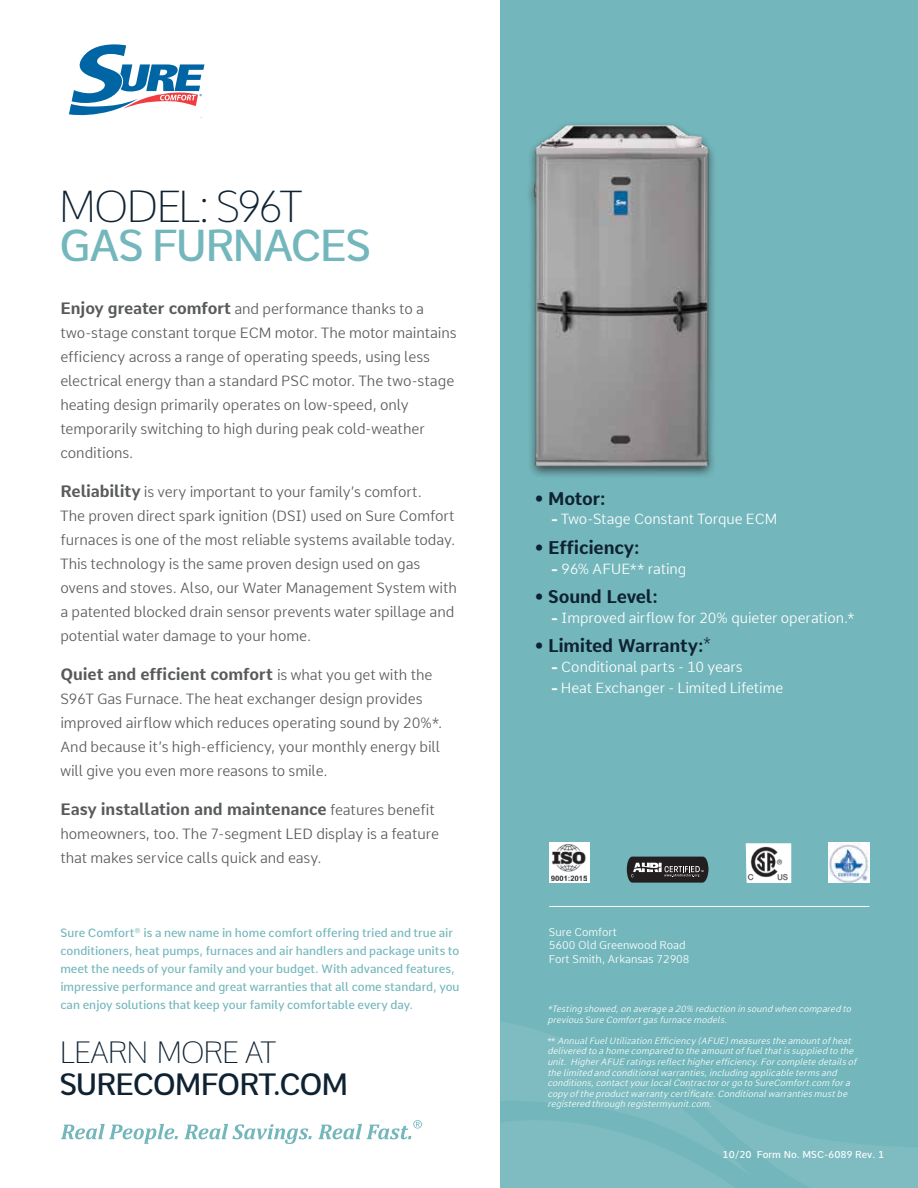
<style>
.page{position:relative;width:918px;height:1188px;background:#fff}
.page>*{position:absolute;margin:0;border:0;box-sizing:border-box;transform-origin:0 0}
.t1{font:500 43.5px "Comme";letter-spacing:-.045em;color:#73b7bc}
.t2{font:100 43.5px "Comme";letter-spacing:-.06em;color:#0f2232}
.t3{font:500 30px "Comme";letter-spacing:-.045em;color:#0f2232}
.t4{font:100 30px "Comme";letter-spacing:-.055em;color:#0f2232}
.t5{font:700 17.85px "Comme";letter-spacing:-.01em;color:#0f2232}
.t6{font:700 16.05px "Comme";letter-spacing:-.005em;color:#585a5c}
.t7{font:300 14.4px/24px "Comme";color:#585a5c}
.t8{font:300 14.25px "Comme";color:#fff}
.t9{font:500 11.7px/18px "Comme";color:#73b7bc}
.t10{font:300 10.95px/13.5px "Comme";color:#fff}
.t11{font:500 9.75px "Comme";color:#fff}
.t12{font:italic 300 8.85px/10.6px "Comme";color:#fff}
.s1{font-weight:700;font-size:16.05px}
.s2{font-weight:300;font-size:14.4px}
.s3{font-weight:800}
.s4{font-style:normal}
</style>
<div class="page">
<div style="left:500px;top:0;width:418px;height:1188px;background:#73b7bc"></div>
<svg style="left:500px;top:1022px;width:418px;height:166px"></svg>
<svg style="left:61px;top:1124px;width:117px;height:20px"></svg>
<svg style="left:184px;top:1124px;width:128px;height:20px"></svg>
<svg style="left:69px;top:44px;width:135px;height:72px"></svg>
<svg style="left:318px;top:1120px;width:104px;height:19px"></svg>
<div style="left:521px;top:852px;width:377px;height:109px;background:#231f20;opacity:.35"></div>
<hr style="left:549px;top:906px;width:320px;height:1px;background:#fff">
<div style="left:525px;top:121px;width:193px;height:358px;background:#231f20;opacity:.79"></div>
<img style="left:531px;top:123px;width:186px;height:345px">
<svg style="left:746px;top:843px;width:45px;height:1px"></svg>
<img style="left:746px;top:844px;width:45px;height:39px">
<img style="left:828px;top:843px;width:41px;height:40px">
<div style="left:549px;top:843px;width:40px;height:40px;background:#fff"></div>
<img style="left:552px;top:845px;width:35px;height:36px">
<h1 class="t2" style="left:59px;top:171px;width:246px">MODEL: S96T</h1>
<h1 class="t1" style="left:59px;top:208px;width:314px">GAS FURNACES</h1>
<p class="t7" style="left:60px;top:296px;width:398px"><span class="s1">Enjoy greater comfort</span> and performance thanks to a two-stage constant torque ECM motor. The motor maintains efficiency across a range of operating speeds, using less electrical energy than a standard PSC motor. The two-stage heating design primarily operates on low-speed, only temporarily switching to high during peak cold-weather conditions.</p>
<p class="t7" style="left:60px;top:479px;width:398px"><span class="s1">Reliability</span> is very important to your family’s comfort.<br>The proven direct spark ignition (DSI) used on Sure Comfort furnaces is one of the most reliable systems available today.<br>This technology is the same proven design used on gas ovens and stoves. Also, our Water Management System with a patented blocked drain sensor prevents water spillage and potential water damage to your home.</p>
<p class="t6" style="left:60px;top:661px;width:374px">Quiet and efficient comfort <span class="s2">is what you get with the</span></p>
<p class="t7" style="left:60px;top:686px;width:384px">S96T Gas Furnace. The heat exchanger design provides improved airflow which reduces operating sound by 20%*.<br>And because it’s high-efficiency, your monthly energy bill will give you even more reasons to smile.</p>
<p class="t6" style="left:60px;top:796px;width:376px">Easy installation and maintenance <span class="s2">features benefit</span></p>
<p class="t7" style="left:60px;top:821px;width:380px">homeowners, too. The 7-segment LED display is a feature that makes service calls quick and easy.</p>
<p class="t5" style="left:535px;top:483px;width:72px">• Motor:</p>
<p class="t8" style="left:551px;top:507px;width:228px"><span class="s3">-</span> Two-Stage Constant Torque ECM</p>
<p class="t5" style="left:535px;top:532px;width:106px">• Efficiency:</p>
<p class="t8" style="left:551px;top:556px;width:137px"><span class="s3">-</span> 96% AFUE** rating</p>
<p class="t5" style="left:535px;top:581px;width:124px">• Sound Level:</p>
<p class="t8" style="left:551px;top:606px;width:305px"><span class="s3">-</span> Improved airflow for 20% quieter operation.*</p>
<p class="t5" style="left:535px;top:630px;width:177px">• Limited Warranty:<sup>*</sup></p>
<p class="t8" style="left:551px;top:655px;width:193px"><span class="s3">-</span> Conditional parts - 10 years</p>
<p class="t8" style="left:551px;top:676px;width:234px"><span class="s3">-</span> Heat Exchanger - Limited Lifetime</p>
<p class="t9" style="left:60px;top:923px;width:401px">Sure Comfort<sup>®</sup> is a new name in home comfort offering tried and true air conditioners, heat pumps, furnaces and air handlers and package units to meet the needs of your family and your budget. With advanced features, impressive performance and great warranties that all come standard, you can enjoy solutions that keep your family comfortable every day.</p>
<p class="t10" style="left:549px;top:924px;width:142px">Sure Comfort<br>5600 Old Greenwood Road<br>Fort Smith, Arkansas 72908</p>
<p class="t12" style="left:547px;top:1002px;width:308px">*Testingshowed,onaveragea20% reductioninsoundwhencomparedto previousSureComfortgasfurnacemodels.</p>
<p class="t12" style="left:547px;top:1034px;width:313px"><span class="s4">**</span> AnnualFuelUtilizationEfficiency(AFUE)measurestheamountofheat deliveredtoahomecomparedtotheamountoffuelthatissuppliedtothe unit. HigherAFUEratingsreflecthigherefficiency<span class="s4">.</span> Forcompletedetailsof thelimitedandconditionalwarranties,includingapplicabletermsand conditions,contactyourlocalContractororgotoSureComfort.com fora copyoftheproductwarrantycertificate.Conditionalwarrantiesmustbe registeredthroughregistermyunit.com.</p>
<h2 class="t4" style="left:59px;top:1028px;width:219px">LEARN MORE AT</h2>
<h2 class="t3" style="left:59px;top:1058px;width:290px">SURECOMFORT.COM</h2>
<p class="t11" style="left:723px;top:1146px;width:163px">10/20 Form No. MSC-6089 Rev. 1</p>
</div>
